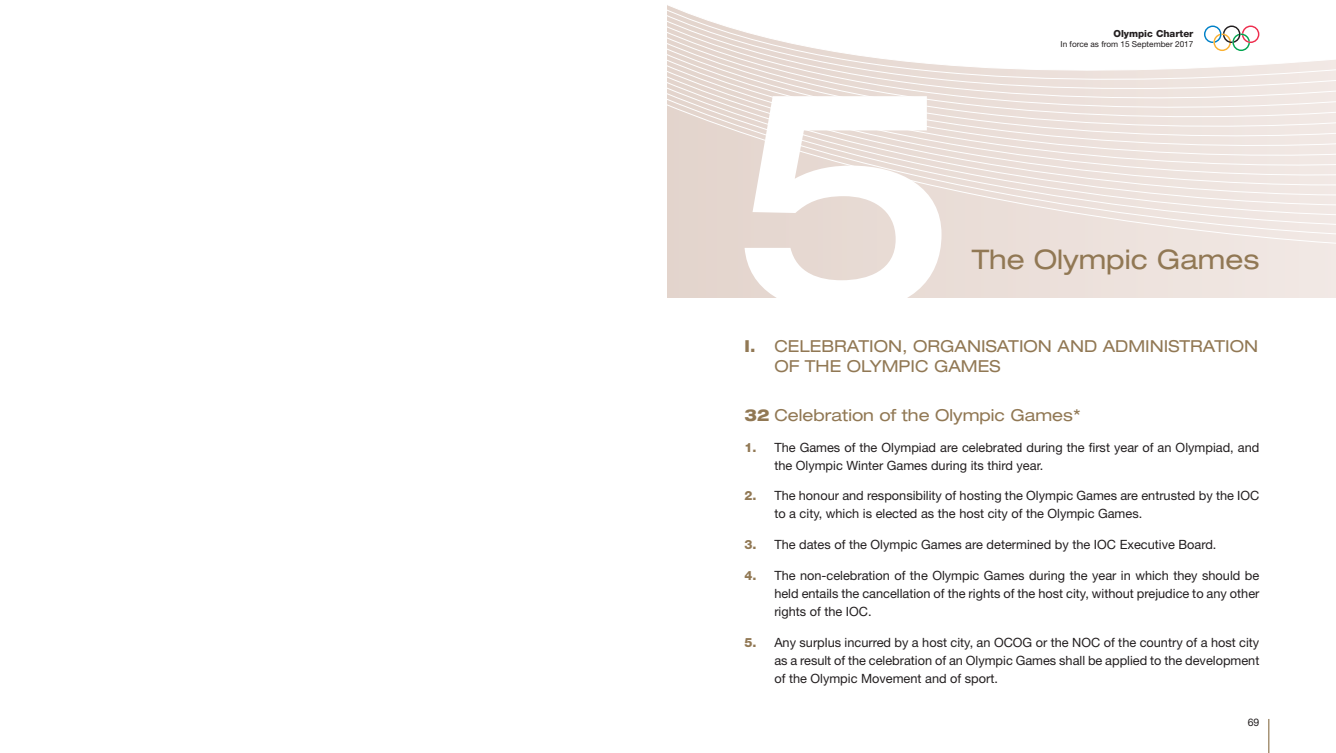
<style>
.page{position:relative;width:1336px;height:753px;background:#fff}
.page>*{position:absolute;margin:0;border:0;box-sizing:border-box;transform-origin:0 0}
.t1{font:expanded 27px "Helvetica Neue LT Std";color:#917854}
.t2{font:expanded 16.5px/19.5px "Helvetica Neue LT Std";color:#917854}
.t3{font:12.75px/18px "Helvetica Neue LT Std";color:#231f20}
.t4{font:10.5px "Helvetica Neue LT Std";color:#231f20}
.t5{font:800 9.75px "Helvetica Neue LT Std";color:#231f20}
.t6{font:8.25px "Helvetica Neue LT Std";color:#231f20}
.s1{font-weight:800}
.s2{font-weight:800;color:#917854}
</style>
<div class="page">
<hr style="left:1267px;top:719px;width:2px;height:34px;background:#917854">
<svg style="left:668px;top:248px;width:667px;height:50px"></svg>
<svg style="left:667px;top:6px;width:668px;height:242px"></svg>
<svg style="left:1203px;top:26px;width:56px;height:25px"></svg>
<svg style="left:744px;top:96px;width:197px;height:202px"></svg>
<p class="t5" style="left:1113px;top:27px;width:81px">Olympic Charter</p>
<p class="t6" style="left:1060px;top:39px;width:134px">In force as from 15 September 2017</p>
<h1 class="t1" style="left:971px;top:243px;width:289px">The Olympic Games</h1>
<p class="t2" style="left:774px;top:336px;width:485px;text-indent:-30px"><span class="s1">I.</span> CELEBRATION, ORGANISATION AND ADMINISTRATION<br>OF THE OLYMPIC GAMES</p>
<p class="t2" style="left:744px;top:405px;width:337px"><span class="s1">32</span> Celebration of the Olympic Games*</p>
<p class="t3" style="left:774px;top:438px;width:486px;text-indent:-30px"><span class="s2">1.</span> The Games of the Olympiad are celebrated during the first year of an Olympiad, and the Olympic Winter Games during its third year.</p>
<p class="t3" style="left:774px;top:487px;width:486px;text-indent:-30px"><span class="s2">2.</span> The honour and responsibility of hosting the Olympic Games are entrusted by the IOC to a city, which is elected as the host city of the Olympic Games.</p>
<p class="t3" style="left:744px;top:535px;width:471px"><span class="s2">3.</span> The dates of the Olympic Games are determined by the IOC Executive Board.</p>
<p class="t3" style="left:774px;top:566px;width:486px;text-align:justify;text-indent:-30px"><span class="s2">4.</span> The non-celebration of the Olympic Games during the year in which they should be held entails the cancellation of the rights of the host city, without prejudice to any other rights of the IOC.</p>
<p class="t3" style="left:774px;top:633px;width:486px;text-align:justify;text-indent:-30px"><span class="s2">5.</span> Any surplus incurred by a host city, an OCOG or the NOC of the country of a host city as a result of the celebration of an Olympic Games shall be applied to the development of the Olympic Movement and of sport.</p>
<p class="t4" style="left:1247px;top:716px;width:13px">69</p>
</div>
